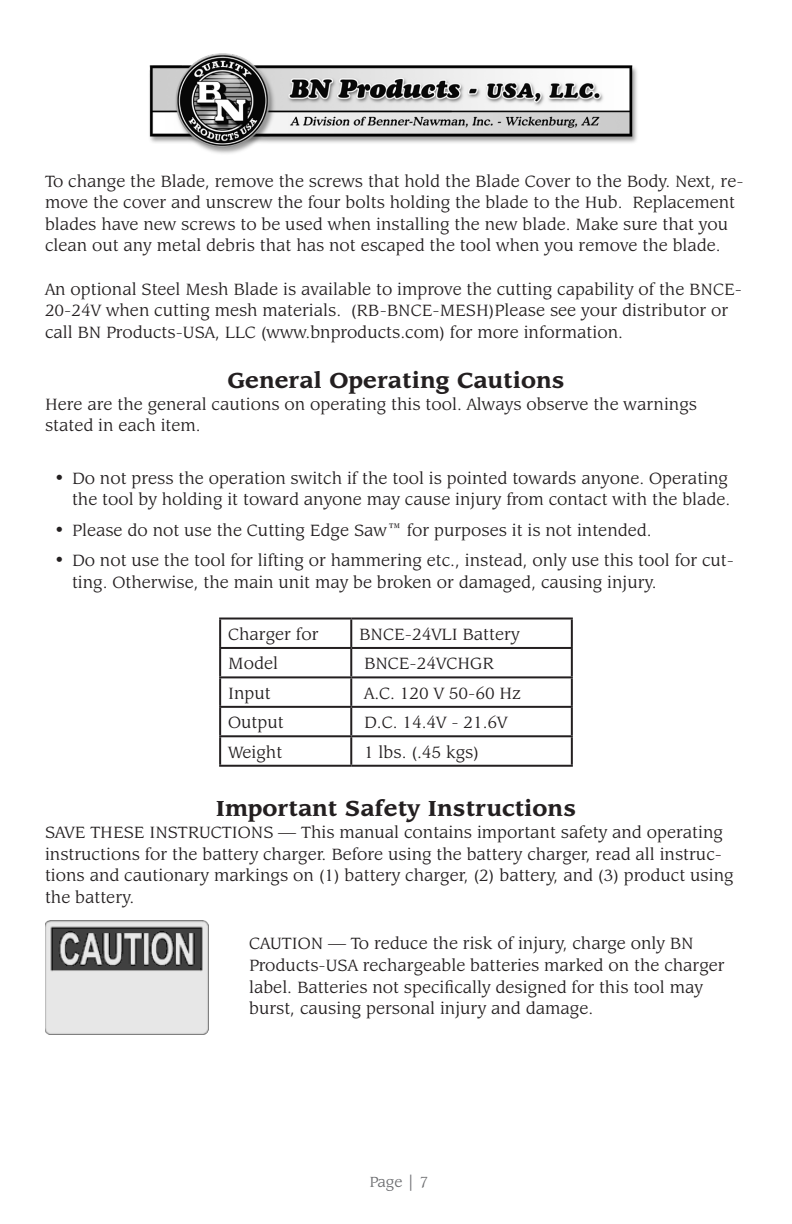
<style>
.page{position:relative;width:792px;height:1224px;background:#fff}
.page>*{position:absolute;margin:0;border:0;box-sizing:border-box;transform-origin:0 0}
.t1{font:700 24px "Leawood IT Cby BT";color:#231f20}
.t2{font:18px/21.6px "Leawood IT Cby BT";color:#231f20}
.t3{font:16.2px "Leawood IT Cby BT";color:#6c6d70}
</style>
<div class="page">
<img style="left:149px;top:53px;width:488px;height:101px">
<hr style="left:219px;top:618px;width:132px;height:2px;background:#231f20">
<hr style="left:219px;top:620px;width:2px;height:27px;background:#231f20">
<hr style="left:351px;top:618px;width:222px;height:2px;background:#231f20">
<hr style="left:350px;top:620px;width:2px;height:27px;background:#231f20">
<hr style="left:571px;top:620px;width:2px;height:27px;background:#231f20">
<hr style="left:219px;top:647px;width:132px;height:2px;background:#231f20">
<hr style="left:219px;top:649px;width:2px;height:27px;background:#231f20">
<hr style="left:351px;top:647px;width:222px;height:2px;background:#231f20">
<hr style="left:350px;top:649px;width:2px;height:27px;background:#231f20">
<hr style="left:571px;top:649px;width:2px;height:27px;background:#231f20">
<hr style="left:219px;top:676px;width:132px;height:2px;background:#231f20">
<hr style="left:219px;top:678px;width:2px;height:28px;background:#231f20">
<hr style="left:351px;top:676px;width:222px;height:2px;background:#231f20">
<hr style="left:350px;top:678px;width:2px;height:28px;background:#231f20">
<hr style="left:571px;top:678px;width:2px;height:28px;background:#231f20">
<hr style="left:219px;top:706px;width:132px;height:2px;background:#231f20">
<hr style="left:219px;top:708px;width:2px;height:27px;background:#231f20">
<hr style="left:351px;top:706px;width:222px;height:2px;background:#231f20">
<hr style="left:350px;top:708px;width:2px;height:27px;background:#231f20">
<hr style="left:571px;top:708px;width:2px;height:27px;background:#231f20">
<hr style="left:219px;top:735px;width:132px;height:2px;background:#231f20">
<hr style="left:219px;top:737px;width:2px;height:28px;background:#231f20">
<hr style="left:351px;top:735px;width:222px;height:2px;background:#231f20">
<hr style="left:350px;top:737px;width:2px;height:28px;background:#231f20">
<hr style="left:571px;top:737px;width:2px;height:28px;background:#231f20">
<hr style="left:219px;top:765px;width:132px;height:2px;background:#231f20">
<hr style="left:351px;top:765px;width:222px;height:2px;background:#231f20">
<img style="left:45px;top:920px;width:163px;height:115px">
<p class="t2" style="left:45px;top:170px;width:700px">To change the Blade, remove the screws that hold the Blade Cover to the Body. Next, re&shy;move the cover and unscrew the four bolts holding the blade to the Hub. Replacement blades have new screws to be used when installing the new blade. Make sure that you clean out any metal debris that has not escaped the tool when you remove the blade.</p>
<p class="t2" style="left:45px;top:278px;width:699px">An optional Steel Mesh Blade is available to improve the cutting capability of the BNCE-<br>20-24V when cutting mesh materials. (RB-BNCE-MESH)Please see your distributor or call BN Products-USA, LLC (www.bnproducts.com) for more information.</p>
<p class="t1" style="left:227px;top:366px;width:339px">General Operating Cautions</p>
<p class="t2" style="left:45px;top:393px;width:654px">Here are the general cautions on operating this tool. Always observe the warnings stated in each item.</p>
<p class="t2" style="left:54px;top:467px;width:678px;text-align:right">• Do not press the operation switch if the tool is pointed towards anyone. Operating the tool by holding it toward anyone may cause injury from contact with the blade.</p>
<p class="t2" style="left:54px;top:519px;width:599px">• Please do not use the Cutting Edge Saw™ for purposes it is not intended.</p>
<p class="t2" style="left:72px;top:550px;width:664px;text-indent:-18px">• Do not use the tool for lifting or hammering etc., instead, only use this tool for cut&shy;ting. Otherwise, the main unit may be broken or damaged, causing injury.</p>
<p class="t2" style="left:228px;top:623px;width:92px">Charger for</p>
<p class="t2" style="left:359px;top:623px;width:162px">BNCE-24VLI Battery</p>
<p class="t2" style="left:228px;top:653px;width:51px">Model</p>
<p class="t2" style="left:364px;top:653px;width:131px">BNCE-24VCHGR</p>
<p class="t2" style="left:228px;top:682px;width:44px">Input</p>
<p class="t2" style="left:364px;top:682px;width:158px">A.C. 120 V 50-60 Hz</p>
<p class="t2" style="left:228px;top:712px;width:57px">Output</p>
<p class="t2" style="left:364px;top:712px;width:145px">D.C. 14.4V - 21.6V</p>
<p class="t2" style="left:228px;top:741px;width:56px">Weight</p>
<p class="t2" style="left:364px;top:741px;width:117px">1 lbs. (.45 kgs)</p>
<p class="t1" style="left:216px;top:794px;width:362px">Important Safety Instructions</p>
<p class="t2" style="left:45px;top:821px;width:690px">SAVE THESE INSTRUCTIONS — This manual contains important safety and operating instructions for the battery charger. Before using the battery charger, read all instruc&shy;tions and cautionary markings on (1) battery charger, (2) battery, and (3) product using the battery.</p>
<p class="t2" style="left:249px;top:933px;width:477px">CAUTION — To reduce the risk of injury, charge only BN Products-USA rechargeable batteries marked on the charger label. Batteries not specifically designed for this tool may burst, causing personal injury and damage.</p>
<p class="t3" style="left:369px;top:1173px;width:60px">Page | 7</p>
</div>
